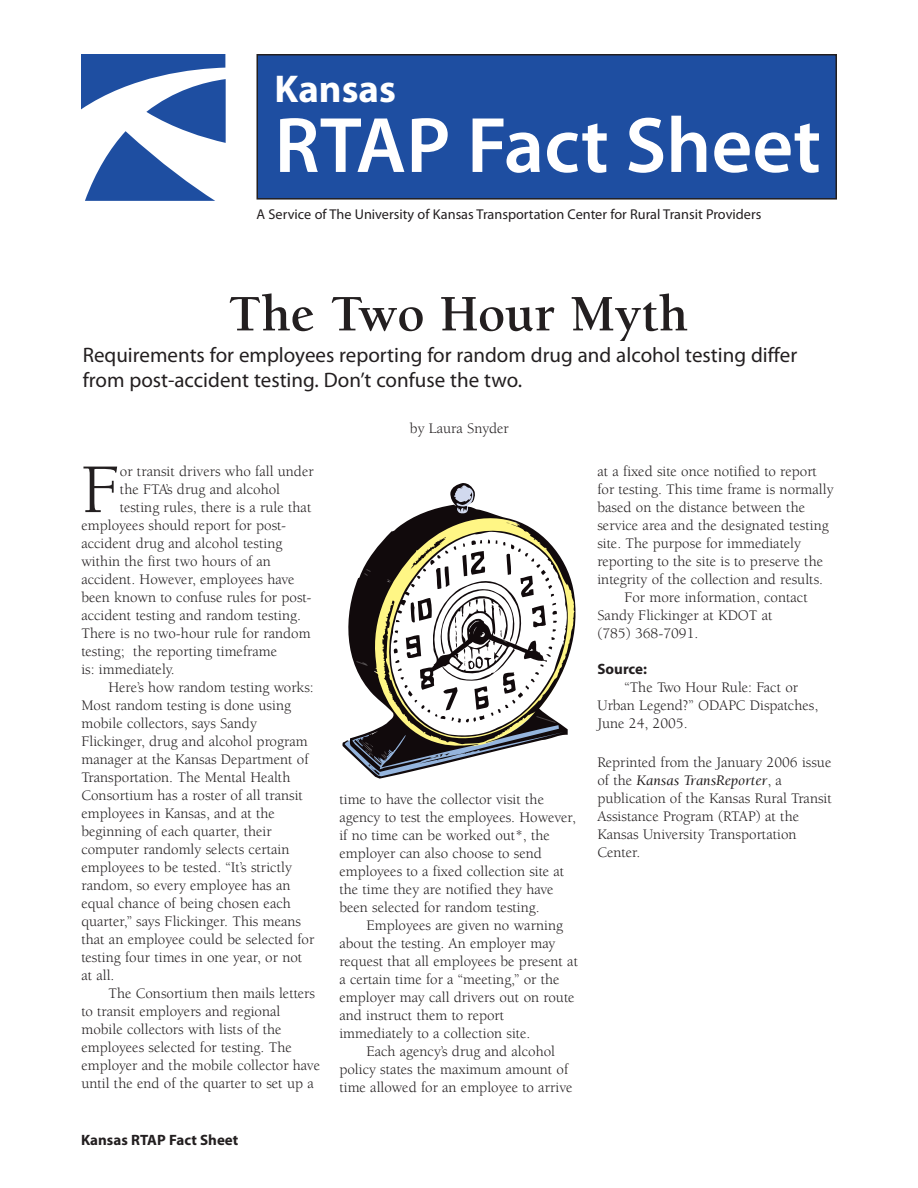
<style>
.page{position:relative;width:918px;height:1188px;background:#fff}
.page>*{position:absolute;margin:0;border:0;box-sizing:border-box;transform-origin:0 0}
.t1{font:600 79.2px "Myriad Pro";color:#fff}
.t2{font:71.7px "Berkeley Std";color:#231f20}
.t3{font:700 52.5px "Berkeley Std";color:#231f20}
.t4{font:700 38.85px "Myriad Pro";color:#fff}
.t5{font:21px/25.2px "Myriad Pro";color:#231f20}
.t6{font:15px/18px "Berkeley Std";color:#231f20}
.t7{font:700 15px "Myriad Pro";color:#231f20}
.t8{font:14.25px "Myriad Pro";color:#231f20}
.s1{font-style:italic}
</style>
<div class="page">
<svg style="left:343px;top:483px;width:233px;height:295px"></svg>
<div style="left:257px;top:55px;width:579px;height:144px;background:#1e4ea1"></div>
<div style="left:256px;top:54px;width:581px;height:146px;border:2px solid #231f20"></div>
<svg style="left:81px;top:54px;width:145px;height:147px"></svg>
<p class="t4" style="left:274px;top:64px;width:123px">Kansas</p>
<p class="t1" style="left:274px;top:95px;width:548px">RTAP Fact Sheet</p>
<p class="t8" style="left:256px;top:205px;width:506px">A Service of The University of Kansas Transportation Center for Rural Transit Providers</p>
<p class="t3" style="left:228px;top:286px;width:461px">The Two Hour Myth</p>
<p class="t5" style="left:83px;top:342px;width:716px">Requirements for employees reporting for random drug and alcohol testing differ from post-accident testing. Don’t confuse the two.</p>
<p class="t6" style="left:410px;top:420px;width:100px">by Laura Snyder</p>
<p class="t2" style="left:81px;top:451px;width:40px">F</p>
<p class="t6" style="left:120px;top:463px;width:195px">or transit drivers who fall under</p>
<p class="t6" style="left:120px;top:481px;width:162px">the FTA’s drug and alcohol</p>
<p class="t6" style="left:120px;top:499px;width:193px">testing rules, there is a rule that</p>
<p class="t6" style="left:81px;top:517px;width:206px">employees should report for post-</p>
<p class="t6" style="left:81px;top:535px;width:203px">accident drug and alcohol testing</p>
<p class="t6" style="left:81px;top:553px;width:191px">within the first two hours of an</p>
<p class="t6" style="left:81px;top:571px;width:215px">accident. However, employees have</p>
<p class="t6" style="left:81px;top:589px;width:232px">been known to confuse rules for post-</p>
<p class="t6" style="left:81px;top:607px;width:221px">accident testing and random testing.</p>
<p class="t6" style="left:81px;top:625px;width:231px">There is no two-hour rule for random</p>
<p class="t6" style="left:81px;top:643px;width:197px">testing; the reporting timeframe</p>
<p class="t6" style="left:81px;top:661px;width:95px">is: immediately.</p>
<p class="t6" style="left:81px;top:679px;width:234px;text-indent:27px">Here’s how random testing works:<br>Most random testing is done using mobile collectors, says Sandy Flickinger, drug and alcohol program manager at the Kansas Department of Transportation. The Mental Health Consortium has a roster of all transit employees in Kansas, and at the beginning of each quarter, their computer randomly selects certain employees to be tested. “It’s strictly random, so every employee has an equal chance of being chosen each quarter,” says Flickinger. This means that an employee could be selected for testing four times in one year, or not</p>
<p class="t6" style="left:81px;top:967px;width:35px">at all.</p>
<p class="t6" style="left:81px;top:985px;width:240px;text-indent:27px">The Consortium then mails letters to transit employers and regional mobile collectors with lists of the employees selected for testing. The employer and the mobile collector have until the end of the quarter to set up a</p>
<p class="t7" style="left:81px;top:1130px;width:159px">Kansas RTAP Fact Sheet</p>
<p class="t6" style="left:339px;top:791px;width:238px">time to have the collector visit the agency to test the employees. However,</p>
<p class="t6" style="left:339px;top:827px;width:227px">if no time can be worked out*, the employer can also choose to send employees to a fixed collection site at the time they are notified they have been selected for random testing.</p>
<p class="t6" style="left:339px;top:917px;width:240px;text-indent:27px">Employees are given no warning about the testing. An employer may request that all employees be present at a certain time for a “meeting,” or the employer may call drivers out on route and instruct them to report immediately to a collection site.</p>
<p class="t6" style="left:339px;top:1043px;width:235px;text-indent:27px">Each agency’s drug and alcohol policy states the maximum amount of time allowed for an employee to arrive</p>
<p class="t6" style="left:597px;top:463px;width:238px">at a fixed site once notified to report for testing. This time frame is normally based on the distance between the service area and the designated testing site. The purpose for immediately reporting to the site is to preserve the integrity of the collection and results.</p>
<p class="t6" style="left:597px;top:589px;width:212px;text-indent:27px">For more information, contact<br>Sandy Flickinger at KDOT at</p>
<p class="t6" style="left:597px;top:625px;width:102px">(785) 368-7091.</p>
<p class="t7" style="left:597px;top:659px;width:51px">Source:</p>
<p class="t6" style="left:597px;top:679px;width:222px;text-indent:27px">“The Two Hour Rule: Fact or<br>Urban Legend?” ODAPC Dispatches,<br>June 24, 2005.</p>
<p class="t6" style="left:597px;top:754px;width:236px">Reprinted from the January 2006 issue of the <span class="s1">Kansas TransReporter</span>, a publication of the Kansas Rural Transit<br>Assistance Program (RTAP) at the<br>Kansas University Transportation<br>Center.</p>
</div>
